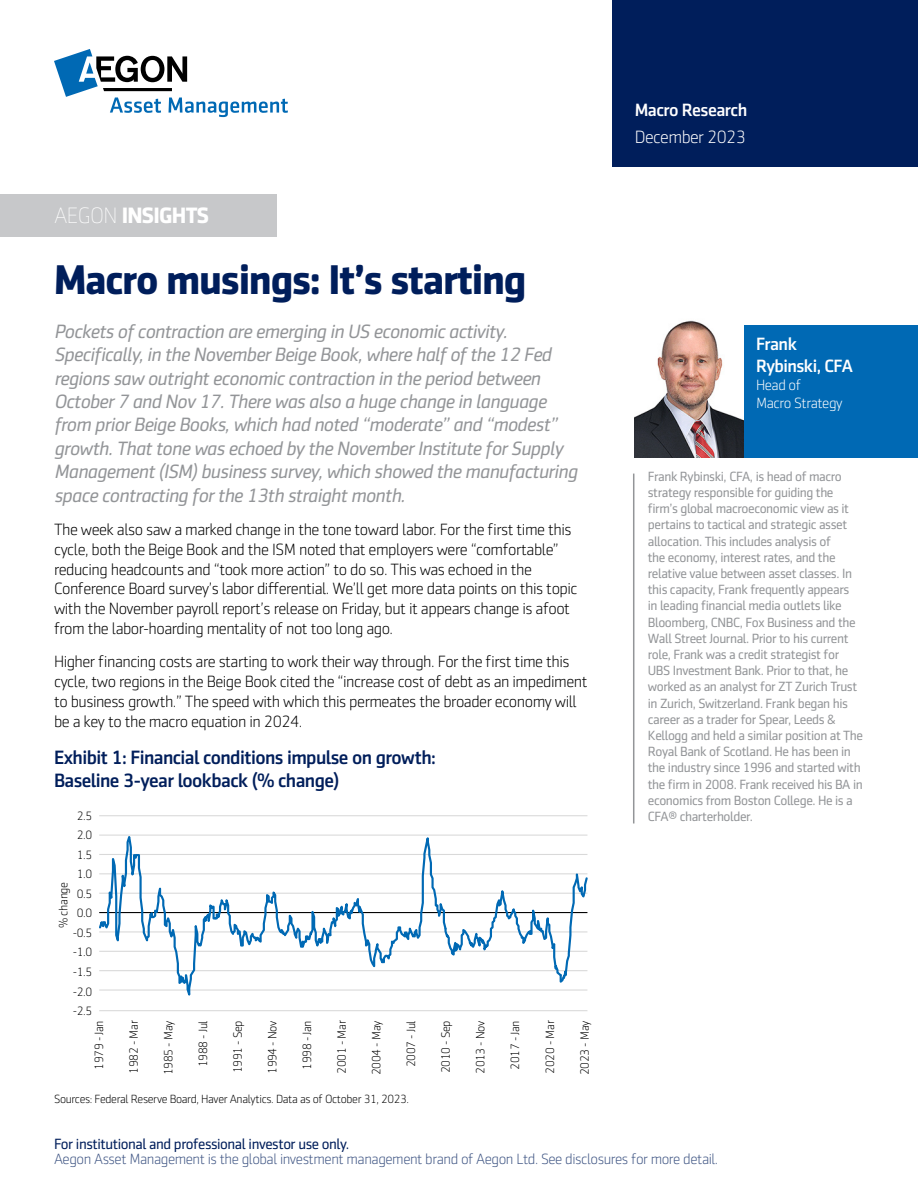
<style>
.page{position:relative;width:918px;height:1188px;background:#fff}
.page>*{position:absolute;margin:0;border:0;box-sizing:border-box;transform-origin:0 0}
.t1{font:700 42px "Sentico Sans DT";letter-spacing:-.03em;color:#001e5b}
.t2{font:700 22.5px "Sentico Sans DT";letter-spacing:-.03em;color:#fff}
.t3{font:italic 19.5px/23.4px "Sentico Sans DT";letter-spacing:-.03em;color:#939598}
.t4{font:500 19.5px/23.4px "Sentico Sans DT";letter-spacing:-.03em;color:#001e5b}
.t5{font:500 18px/21.6px "Sentico Sans DT";letter-spacing:-.03em;color:#fff}
.t6{font:300 18px "Sentico Sans DT";letter-spacing:-.03em;color:#fff}
.t7{font:300 16.5px/19.8px "Sentico Sans DT";letter-spacing:-.03em;color:#000}
.t8{font:300 15px "Sentico Sans DT";letter-spacing:-.03em;color:#405684}
.t9{font:15px "Sentico Sans DT";letter-spacing:-.03em;color:#001e5b}
.t10{font:300 15px/18px "Sentico Sans DT";letter-spacing:-.03em;color:#fff}
.t11{font:13.5px/16.2px "Sentico Sans DT";letter-spacing:-.03em;color:#939598}
.t12{font:300 12.15px "Sentico Sans DT";letter-spacing:-.03em;color:#000}
.t13{font:300 12px "Sentico Sans DT";letter-spacing:-.03em;color:#000}
.s1{font-weight:100}
</style>
<div class="page">
<svg style="left:54px;top:49px;width:234px;height:68px"></svg>
<div style="left:613px;top:0;width:305px;height:166px;background:#001e5b"></div>
<div style="left:0;top:194px;width:276px;height:43px;background:#c7c8ca"></div>
<div style="left:634px;top:325px;width:284px;height:132px;background:#0069b4"></div>
<img style="left:634px;top:320px;width:110px;height:137px">
<hr style="left:633px;top:474px;width:1px;height:349px;background:#939598">
<hr style="left:99px;top:815px;width:488px;height:1px;background:#d9d9d9">
<svg style="left:99px;top:834px;width:489px;height:177px"></svg>
<h2 class="t2" style="left:54px;top:202px;width:157px"><span class="s1">AEGON</span> INSIGHTS</h2>
<h1 class="t1" style="left:54px;top:255px;width:474px">Macro musings: It’s starting</h1>
<p class="t3" style="left:54px;top:320px;width:525px">Pockets of contraction are emerging in US economic activity.<br>Specifically, in the November Beige Book, where half of the 12 Fed regions saw outright economic contraction in the period between October 7 and Nov 17. There was also a huge change in language from prior Beige Books, which had noted “moderate” and “modest” growth. That tone was echoed by the November Institute for Supply Management (ISM) business survey, which showed the manufacturing space contracting for the 13th straight month.</p>
<p class="t7" style="left:54px;top:520px;width:525px">The week also saw a marked change in the tone toward labor. For the first time this cycle, both the Beige Book and the ISM noted that employers were “comfortable” reducing headcounts and “took more action” to do so. This was echoed in the Conference Board survey’s labor differential. We’ll get more data points on this topic with the November payroll report’s release on Friday, but it appears change is afoot from the labor-hoarding mentality of not too long ago.</p>
<p class="t7" style="left:54px;top:652px;width:535px">Higher financing costs are starting to work their way through. For the first time this cycle, two regions in the Beige Book cited the “increase cost of debt as an impediment to business growth.” The speed with which this permeates the broader economy will be a key to the macro equation in 2024.</p>
<h3 class="t4" style="left:54px;top:745px;width:383px">Exhibit 1: Financial conditions impulse on growth:<br>Baseline 3-year lookback (% change)</h3>
<p class="t12" style="left:77px;top:809px;width:17px">2.5</p>
<p class="t12" style="left:77px;top:829px;width:17px">2.0</p>
<p class="t12" style="left:77px;top:848px;width:17px">1.5</p>
<p class="t12" style="left:77px;top:868px;width:17px">1.0</p>
<p class="t12" style="left:57px;top:928px;width:48px;rotate:-90deg">% change</p>
<p class="t12" style="left:77px;top:887px;width:17px">0.5</p>
<p class="t12" style="left:77px;top:907px;width:17px">0.0</p>
<p class="t12" style="left:73px;top:926px;width:21px">-0.5</p>
<p class="t12" style="left:73px;top:946px;width:21px">-1.0</p>
<p class="t12" style="left:73px;top:965px;width:21px">-1.5</p>
<p class="t12" style="left:73px;top:985px;width:21px">-2.0</p>
<p class="t12" style="left:73px;top:1005px;width:21px">-2.5</p>
<p class="t12" style="left:93px;top:1070px;width:51px;rotate:-90deg">1979 - Jan</p>
<p class="t12" style="left:127px;top:1074px;width:55px;rotate:-90deg">1982 - Mar</p>
<p class="t12" style="left:162px;top:1075px;width:56px;rotate:-90deg">1985 - May</p>
<p class="t12" style="left:197px;top:1067px;width:48px;rotate:-90deg">1988 - Jul</p>
<p class="t12" style="left:231px;top:1073px;width:54px;rotate:-90deg">1991 - Sep</p>
<p class="t12" style="left:266px;top:1074px;width:55px;rotate:-90deg">1994 - Nov</p>
<p class="t12" style="left:301px;top:1070px;width:51px;rotate:-90deg">1998 - Jan</p>
<p class="t12" style="left:335px;top:1074px;width:55px;rotate:-90deg">2001 - Mar</p>
<p class="t12" style="left:370px;top:1075px;width:56px;rotate:-90deg">2004 - May</p>
<p class="t12" style="left:405px;top:1067px;width:48px;rotate:-90deg">2007 - Jul</p>
<p class="t12" style="left:439px;top:1073px;width:54px;rotate:-90deg">2010 - Sep</p>
<p class="t12" style="left:474px;top:1074px;width:55px;rotate:-90deg">2013 - Nov</p>
<p class="t12" style="left:509px;top:1070px;width:51px;rotate:-90deg">2017 - Jan</p>
<p class="t12" style="left:543px;top:1074px;width:55px;rotate:-90deg">2020 - Mar</p>
<p class="t12" style="left:578px;top:1075px;width:56px;rotate:-90deg">2023 - May</p>
<p class="t13" style="left:54px;top:1092px;width:357px">Sources: Federal Reserve Board, Haver Analytics. Data as of October 31, 2023.</p>
<h3 class="t5" style="left:635px;top:99px;width:114px">Macro Research</h3>
<h3 class="t6" style="left:635px;top:127px;width:113px">December 2023</h3>
<h3 class="t5" style="left:756px;top:333px;width:98px">Frank<br>Rybinski, CFA</h3>
<p class="t10" style="left:756px;top:376px;width:88px">Head of<br>Macro Strategy</p>
<p class="t11" style="left:648px;top:468px;width:217px">Frank Rybinski, CFA, is head of macro strategy responsible for guiding the firm’s global macroeconomic view as it pertains to tactical and strategic asset allocation. This includes analysis of<br>the economy, interest rates, and the relative value between asset classes. In this capacity, Frank frequently appears<br>in leading financial media outlets like Bloomberg, CNBC, Fox Business and the Wall Street Journal. Prior to his current role, Frank was a credit strategist for UBS Investment Bank. Prior to that, he worked as an analyst for ZT Zurich Trust in Zurich, Switzerland. Frank began his career as a trader for Spear, Leeds &amp; Kellogg and held a similar position at The Royal Bank of Scotland. He has been in the industry since 1996 and started with the firm in 2008. Frank received his BA in economics from Boston College. He is a CFA® charterholder.</p>
<p class="t9" style="left:54px;top:1136px;width:297px">For institutional and professional investor use only.</p>
<p class="t8" style="left:54px;top:1151px;width:666px">Aegon Asset Management is the global investment management brand of Aegon Ltd. See disclosures for more detail.</p>
</div>
